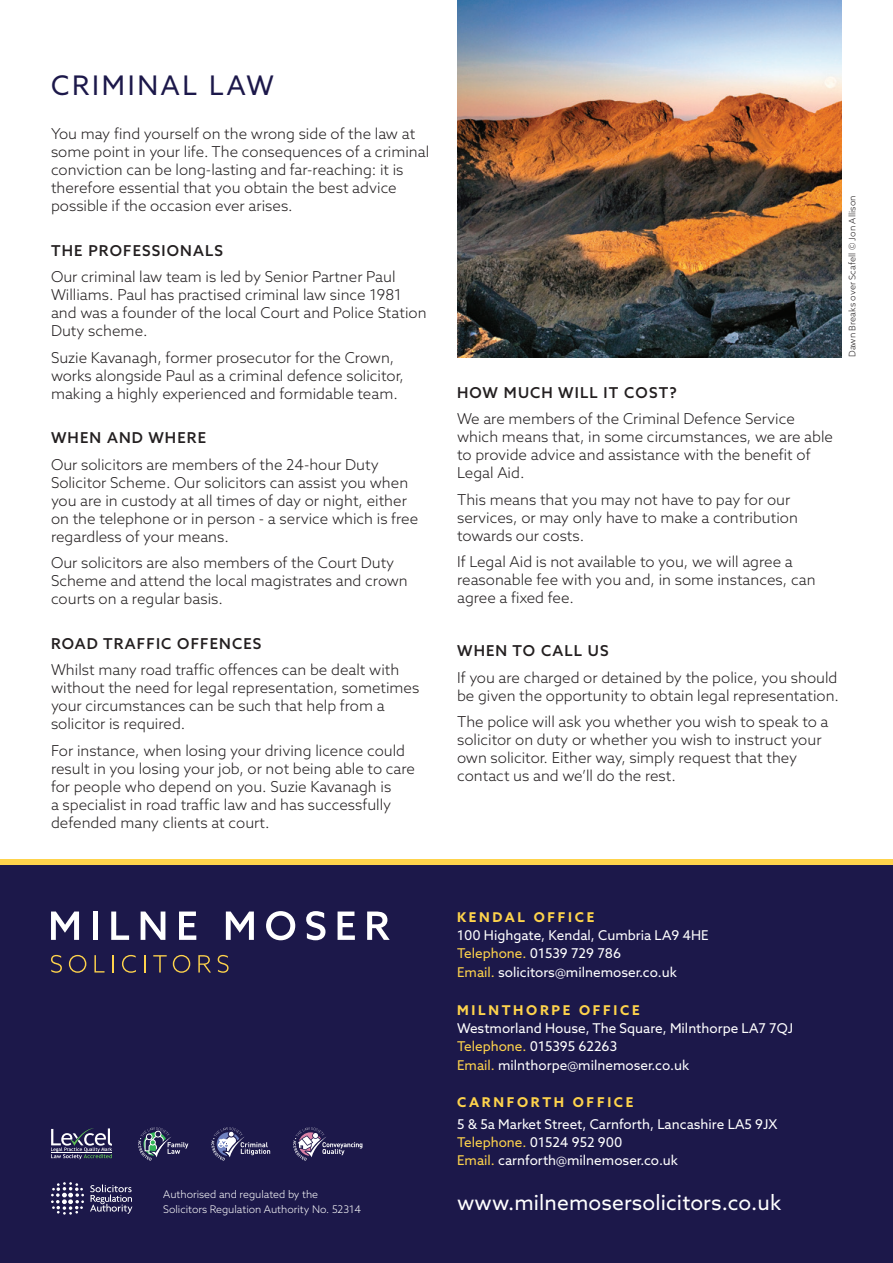
<style>
.page{position:relative;width:893px;height:1263px;background:#fff}
.page>*{position:absolute;margin:0;border:0;box-sizing:border-box;transform-origin:0 0}
.t1{font:27px "Azo Sans";letter-spacing:.1em;color:#1c184a}
.t2{font:21px "Azo Sans";letter-spacing:.005em;color:#fff}
.t3{font:300 15px/18px "Azo Sans";color:#231f20}
.t4{font:500 15px "Azo Sans";letter-spacing:.075em;color:#231f20}
.t5{font:13.5px/18px "Azo Sans";color:#fff}
.t6{font:700 13.5px "Azo Sans";letter-spacing:.2em;color:#fed34c}
.t7{font:300 10.5px/15px "Azo Sans";color:#fff}
.t8{font:300 9px "Azo Sans";letter-spacing:.01em;color:#231f20}
.s1{color:#fed34c}
</style>
<div class="page">
<div style="left:0;top:862px;width:893px;height:401px;background:#1c184a"></div>
<svg style="left:51px;top:1128px;width:61px;height:31px"></svg>
<img style="left:457px;top:0;width:385px;height:357px">
<svg style="left:293px;top:1127px;width:69px;height:33px"></svg>
<svg style="left:211px;top:1127px;width:59px;height:33px"></svg>
<svg style="left:138px;top:1127px;width:50px;height:33px"></svg>
<svg style="left:51px;top:911px;width:28px;height:29px"></svg>
<div style="left:93px;top:911px;width:5px;height:29px;background:#fff"></div>
<svg style="left:111px;top:911px;width:18px;height:29px"></svg>
<svg style="left:141px;top:911px;width:24px;height:29px"></svg>
<svg style="left:179px;top:911px;width:17px;height:29px"></svg>
<svg style="left:226px;top:911px;width:28px;height:29px"></svg>
<svg style="left:266px;top:911px;width:29px;height:29px"></svg>
<svg style="left:306px;top:911px;width:19px;height:29px"></svg>
<svg style="left:338px;top:911px;width:17px;height:29px"></svg>
<svg style="left:367px;top:911px;width:23px;height:29px"></svg>
<svg style="left:51px;top:955px;width:11px;height:18px"></svg>
<svg style="left:69px;top:955px;width:17px;height:18px"></svg>
<svg style="left:94px;top:955px;width:11px;height:17px"></svg>
<svg style="left:112px;top:955px;width:2px;height:17px"></svg>
<svg style="left:122px;top:955px;width:14px;height:18px"></svg>
<svg style="left:144px;top:955px;width:2px;height:17px"></svg>
<svg style="left:153px;top:955px;width:14px;height:17px"></svg>
<svg style="left:173px;top:955px;width:17px;height:18px"></svg>
<svg style="left:198px;top:955px;width:13px;height:17px"></svg>
<svg style="left:218px;top:955px;width:11px;height:18px"></svg>
<div style="left:0;top:859px;width:893px;height:6px;background:#fed34c"></div>
<svg style="left:90px;top:1184px;width:42px;height:30px"></svg>
<svg style="left:51px;top:1182px;width:33px;height:32px"></svg>
<p class="t1" style="left:51px;top:67px;width:224px">CRIMINAL LAW</p>
<p class="t3" style="left:51px;top:125px;width:380px">You may find yourself on the wrong side of the law at some point in your life. The consequences of a criminal conviction can be long-lasting and far-reaching: it is therefore essential that you obtain the best advice possible if the occasion ever arises.</p>
<p class="t4" style="left:51px;top:240px;width:173px">THE PROFESSIONALS</p>
<p class="t3" style="left:51px;top:268px;width:377px">Our criminal law team is led by Senior Partner Paul Williams. Paul has practised criminal law since 1981 and was a founder of the local Court and Police Station Duty scheme.</p>
<p class="t3" style="left:51px;top:348px;width:354px">Suzie Kavanagh, former prosecutor for the Crown, works alongside Paul as a criminal defence solicitor, making a highly experienced and formidable team.</p>
<p class="t4" style="left:51px;top:428px;width:157px">WHEN AND WHERE</p>
<p class="t3" style="left:51px;top:455px;width:369px">Our solicitors are members of the 24-hour Duty Solicitor Scheme. Our solicitors can assist you when you are in custody at all times of day or night, either on the telephone or in person - a service which is free regardless of your means.</p>
<p class="t3" style="left:51px;top:554px;width:358px">Our solicitors are also members of the Court Duty<br>Scheme and attend the local magistrates and crown courts on a regular basis.</p>
<p class="t4" style="left:51px;top:633px;width:212px">ROAD TRAFFIC OFFENCES</p>
<p class="t3" style="left:51px;top:661px;width:370px">Whilst many road traffic offences can be dealt with without the need for legal representation, sometimes your circumstances can be such that help from a solicitor is required.</p>
<p class="t3" style="left:51px;top:741px;width:366px">For instance, when losing your driving licence could result in you losing your job, or not being able to care for people who depend on you. Suzie Kavanagh is<br>a specialist in road traffic law and has successfully defended many clients at court.</p>
<p class="t8" style="left:846px;top:357px;width:163px;rotate:-90deg">Dawn Breaks over Scafell © Jon Allison</p>
<p class="t4" style="left:457px;top:382px;width:221px">HOW MUCH WILL IT COST?</p>
<p class="t3" style="left:457px;top:410px;width:377px">We are members of the Criminal Defence Service which means that, in some circumstances, we are able to provide advice and assistance with the benefit of Legal Aid.</p>
<p class="t3" style="left:457px;top:490px;width:342px">This means that you may not have to pay for our services, or may only have to make a contribution towards our costs.</p>
<p class="t3" style="left:457px;top:553px;width:360px">If Legal Aid is not available to you, we will agree a reasonable fee with you and, in some instances, can agree a fixed fee.</p>
<p class="t4" style="left:457px;top:641px;width:153px">WHEN TO CALL US</p>
<p class="t3" style="left:457px;top:668px;width:383px">If you are charged or detained by the police, you should be given the opportunity to obtain legal representation.</p>
<p class="t3" style="left:457px;top:713px;width:373px">The police will ask you whether you wish to speak to a solicitor on duty or whether you wish to instruct your own solicitor. Either way, simply request that they contact us and we’ll do the rest.</p>
<p class="t7" style="left:163px;top:1186px;width:199px">Authorised and regulated by the<br>Solicitors Regulation Authority No. 52314</p>
<p class="t6" style="left:457px;top:908px;width:139px">KENDAL OFFICE</p>
<p class="t5" style="left:457px;top:926px;width:253px">100 Highgate, Kendal, Cumbria LA9 4HE<br><span class="s1">Telephone.</span> 01539 729 786</p>
<p class="t5" style="left:457px;top:963px;width:221px"><span class="s1">Email.</span> solicitors@milnemoser.co.uk</p>
<p class="t6" style="left:457px;top:1001px;width:184px">MILNTHORPE OFFICE</p>
<p class="t5" style="left:457px;top:1019px;width:338px">Westmorland House, The Square, Milnthorpe LA7 7QJ<br><span class="s1">Telephone.</span> 015395 62263</p>
<p class="t5" style="left:457px;top:1056px;width:234px"><span class="s1">Email.</span> milnthorpe@milnemoser.co.uk</p>
<p class="t6" style="left:457px;top:1093px;width:178px">CARNFORTH OFFICE</p>
<p class="t5" style="left:457px;top:1115px;width:322px">5 &amp; 5a Market Street, Carnforth, Lancashire LA5 9JX<br><span class="s1">Telephone.</span> 01524 952 900<br><span class="s1">Email.</span> carnforth@milnemoser.co.uk</p>
<h2 class="t2" style="left:457px;top:1189px;width:325px">www.milnemosersolicitors.co.uk</h2>
</div>
